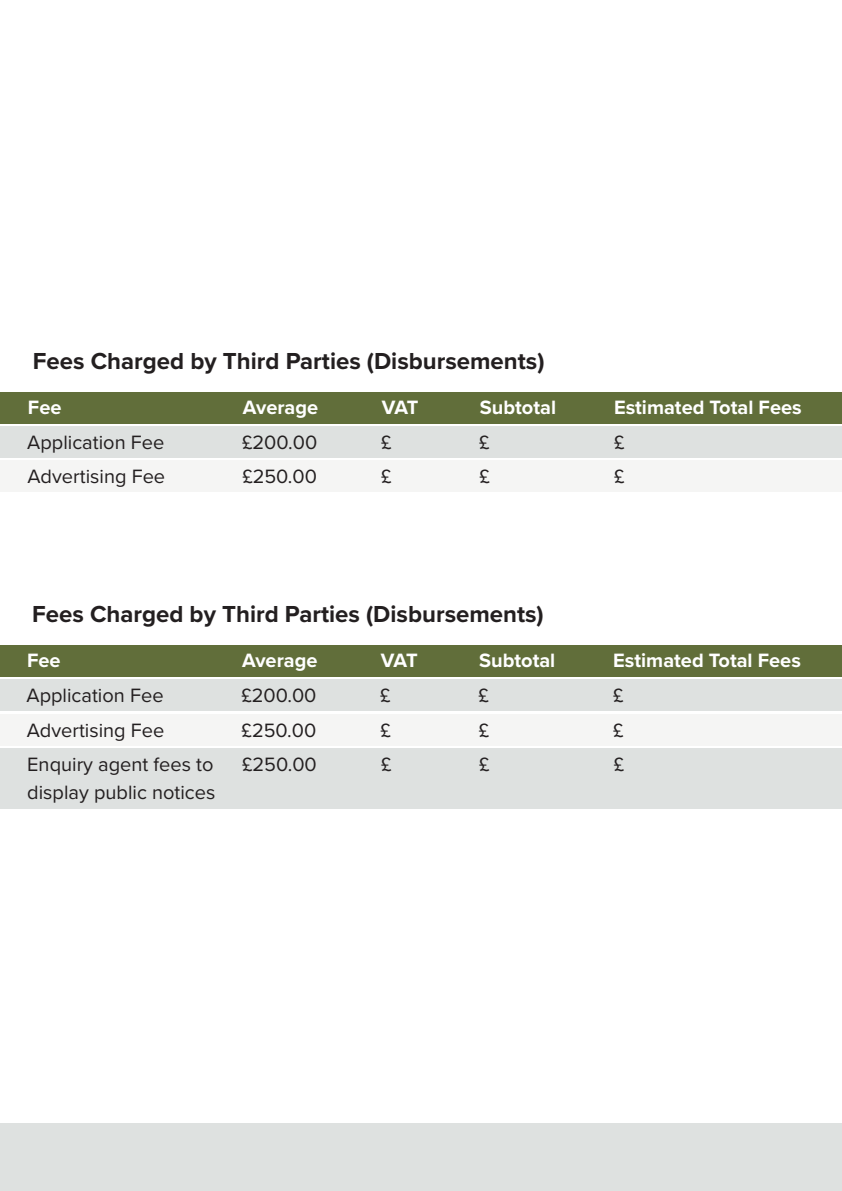
<style>
.page{position:relative;width:842px;height:1191px;background:#fff}
.page>*{position:absolute;margin:0;border:0;box-sizing:border-box;transform-origin:0 0}
.t1{font:700 24px "Proxima Nova";color:#231f20}
.t2{font:20px/34.4px "Proxima Nova";color:#231f20}
.t3{font:700 20px "Proxima Nova";color:#fff}
</style>
<div class="page">
<div style="left:0;top:392px;width:342px;height:31px;background:#616e3a"></div>
<div style="left:342px;top:392px;width:298px;height:31px;background:#616e3a"></div>
<div style="left:640px;top:392px;width:202px;height:31px;background:#616e3a"></div>
<div style="left:0;top:426px;width:342px;height:32px;background:#dee1e0"></div>
<div style="left:342px;top:426px;width:298px;height:32px;background:#dee1e0"></div>
<div style="left:640px;top:426px;width:202px;height:32px;background:#dee1e0"></div>
<div style="left:0;top:460px;width:342px;height:32px;background:#f5f5f4"></div>
<div style="left:342px;top:460px;width:298px;height:32px;background:#f5f5f4"></div>
<div style="left:640px;top:460px;width:202px;height:32px;background:#f5f5f4"></div>
<div style="left:0;top:645px;width:341px;height:32px;background:#616e3a"></div>
<div style="left:341px;top:645px;width:298px;height:32px;background:#616e3a"></div>
<div style="left:639px;top:645px;width:203px;height:32px;background:#616e3a"></div>
<div style="left:0;top:679px;width:341px;height:32px;background:#dee1e0"></div>
<div style="left:341px;top:679px;width:298px;height:32px;background:#dee1e0"></div>
<div style="left:639px;top:679px;width:203px;height:32px;background:#dee1e0"></div>
<div style="left:0;top:714px;width:342px;height:31px;background:#f5f5f4"></div>
<div style="left:342px;top:714px;width:297px;height:31px;background:#f5f5f4"></div>
<div style="left:639px;top:714px;width:203px;height:31px;background:#f5f5f4"></div>
<div style="left:0;top:748px;width:342px;height:60px;background:#dee1e0"></div>
<div style="left:342px;top:748px;width:298px;height:60px;background:#dee1e0"></div>
<div style="left:640px;top:748px;width:202px;height:60px;background:#dee1e0"></div>
<div style="left:0;top:1123px;width:842px;height:68px;background:#dee1e0"></div>
<p class="t1" style="left:33px;top:346px;width:513px">Fees Charged by Third Parties (Disbursements)</p>
<p class="t3" style="left:28px;top:395px;width:35px">Fee</p>
<p class="t3" style="left:243px;top:395px;width:77px">Average</p>
<p class="t3" style="left:480px;top:395px;width:78px">Subtotal</p>
<p class="t3" style="left:614px;top:395px;width:189px">Estimated Total Fees</p>
<p class="t2" style="left:27px;top:425px;width:139px">Application Fee</p>
<p class="t2" style="left:242px;top:425px;width:77px">£200.00</p>
<p class="t2" style="left:479px;top:425px;width:12px">£</p>
<p class="t3" style="left:382px;top:395px;width:38px">VAT</p>
<p class="t2" style="left:381px;top:425px;width:12px">£</p>
<p class="t2" style="left:614px;top:425px;width:12px">£ £</p>
<p class="t2" style="left:27px;top:460px;width:139px">Advertising Fee</p>
<p class="t2" style="left:242px;top:460px;width:76px">£250.00</p>
<p class="t2" style="left:381px;top:460px;width:12px">£</p>
<p class="t2" style="left:479px;top:460px;width:12px">£</p>
<p class="t1" style="left:32px;top:600px;width:513px">Fees Charged by Third Parties (Disbursements)</p>
<p class="t3" style="left:27px;top:649px;width:35px">Fee</p>
<p class="t3" style="left:242px;top:649px;width:77px">Average</p>
<p class="t3" style="left:479px;top:649px;width:78px">Subtotal</p>
<p class="t3" style="left:613px;top:649px;width:189px">Estimated Total Fees</p>
<p class="t2" style="left:27px;top:679px;width:139px">Application Fee</p>
<p class="t2" style="left:241px;top:679px;width:77px">£200.00</p>
<p class="t2" style="left:478px;top:679px;width:12px">£</p>
<p class="t3" style="left:381px;top:649px;width:38px">VAT</p>
<p class="t2" style="left:380px;top:679px;width:12px">£</p>
<p class="t2" style="left:613px;top:679px;width:12px">£ £</p>
<p class="t2" style="left:27px;top:713px;width:139px">Advertising Fee</p>
<p class="t2" style="left:242px;top:713px;width:76px">£250.00</p>
<p class="t2" style="left:380px;top:713px;width:12px">£</p>
<p class="t2" style="left:479px;top:713px;width:12px">£</p>
<p class="t2" style="left:27px;top:750px;width:190px;line-height:28px">Enquiry agent fees to display public notices</p>
<p class="t2" style="left:242px;top:747px;width:76px">£250.00</p>
<p class="t2" style="left:381px;top:747px;width:12px">£</p>
<p class="t2" style="left:479px;top:747px;width:12px">£</p>
<p class="t2" style="left:614px;top:747px;width:12px">£</p>
</div>
